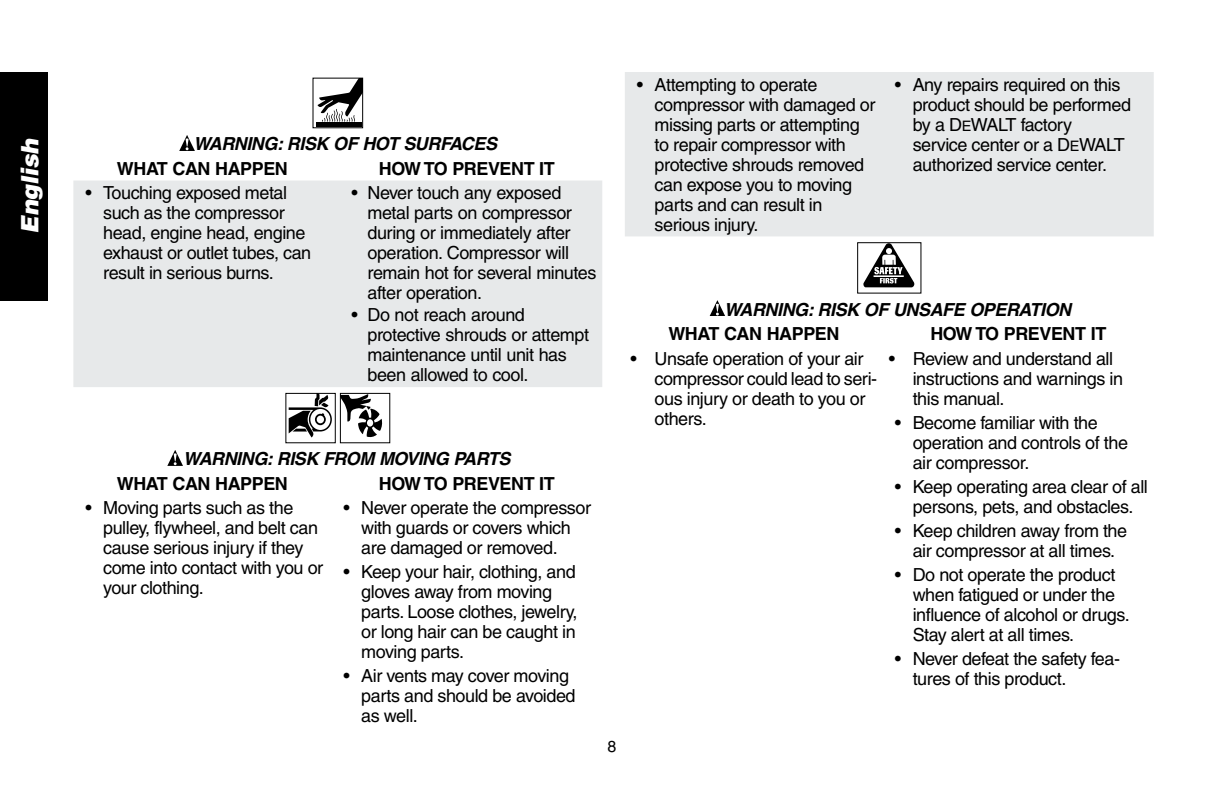
<style>
.page{position:relative;width:1224px;height:792px;background:#fff}
.page>*{position:absolute;margin:0;border:0;box-sizing:border-box;transform-origin:0 0}
.t1{font:italic 900 24px "Helvetica";color:#fff}
.t2{font:18px/20px "Helvetica";letter-spacing:-.025em;color:#000}
.t3{font:italic 700 18px "Helvetica";letter-spacing:-.025em;color:#000}
.t4{font:700 18px "Helvetica";letter-spacing:-.025em;color:#000}
.s1{font-size:14.4px}
</style>
<div class="page">
<div style="left:0;top:72px;width:48px;height:228px;background:#000"></div>
<div style="left:73px;top:181px;width:529px;height:206px;background:#e7e9ea"></div>
<div style="left:316px;top:122px;width:46px;height:5px;background:#000"></div>
<svg style="left:317px;top:80px;width:44px;height:42px"></svg>
<div style="left:313px;top:78px;width:50px;height:50px;border:1px solid #000"></div>
<svg style="left:179px;top:135px;width:16px;height:15px"></svg>
<svg style="left:289px;top:395px;width:43px;height:42px"></svg>
<div style="left:285px;top:393px;width:51px;height:50px;border:1px solid #000"></div>
<svg style="left:342px;top:395px;width:41px;height:43px"></svg>
<div style="left:340px;top:393px;width:50px;height:50px;border:1px solid #000"></div>
<svg style="left:167px;top:450px;width:16px;height:15px"></svg>
<div style="left:625px;top:72px;width:529px;height:164px;background:#e7e9ea"></div>
<svg style="left:863px;top:244px;width:52px;height:43px"></svg>
<div style="left:857px;top:242px;width:64px;height:52px;border:1px solid #000"></div>
<svg style="left:710px;top:301px;width:15px;height:15px"></svg>
<h1 class="t1" style="left:14px;top:234px;width:97px;rotate:-90deg">English</h1>
<p class="t3" style="left:193px;top:133px;width:224px">WARNING: RISK OF HOT SUR</p>
<p class="t3" style="left:440px;top:133px;width:23px">FACES</p>
<p class="t4" style="left:117px;top:157px;width:173px">WHAT CAN HAPPEN</p>
<p class="t4" style="left:379px;top:157px;width:110px">HOW TO PREVE</p>
<p class="t4" style="left:511px;top:157px;width:45px">NT IT</p>
<p class="t2" style="left:103px;top:183px;width:210px;text-indent:-18px">• Touching exposed metal such as the compressor head, engine head, engine exhaust or outlet tubes, can result in serious burns.</p>
<p class="t2" style="left:367px;top:183px;width:231px;text-indent:-16px">• Never touch any exposed metal parts on compressor during or immediately after operation. Compressor will remain hot for several minutes after operation.</p>
<p class="t2" style="left:367px;top:305px;width:223px;text-indent:-16px">• Do not reach around protective shrouds or attempt maintenance until unit has been allowed to cool.</p>
<p class="t3" style="left:183px;top:448px;width:246px">WARNING: RIS K FROM MO VING</p>
<p class="t3" style="left:453px;top:448px;width:23px">PARTS</p>
<p class="t4" style="left:117px;top:473px;width:173px">WHAT CAN HAPPEN</p>
<p class="t4" style="left:379px;top:473px;width:110px">HOW TO PREVE</p>
<p class="t4" style="left:511px;top:473px;width:45px">NT IT</p>
<p class="t2" style="left:103px;top:498px;width:222px;text-indent:-18px">• Moving parts such as the pulley, flywheel, and belt can cause serious injury if they come into contact with you or your clothing.</p>
<p class="t2" style="left:361px;top:498px;width:231px;text-indent:-18px">• Never operate the compressor with guards or covers which are damaged or removed.</p>
<p class="t2" style="left:361px;top:562px;width:218px;text-indent:-18px">• Keep your hair, clothing, and gloves away from moving parts. Loose clothes, jewelry, or long hair can be caught in moving parts.</p>
<p class="t2" style="left:361px;top:666px;width:216px;text-indent:-18px">• Air vents may cover moving parts and should be avoided as well.</p>
<p class="t2" style="left:655px;top:74px;width:222px;text-indent:-18px">• Attempting to operate compressor with damaged or missing parts or attempting to repair compressor with protective shrouds removed can expose you to moving parts and can result in serious injury.</p>
<p class="t2" style="left:913px;top:74px;width:220px;text-indent:-18px">• Any repairs required on this product should be performed by a D<span class="s1">e</span>WALT factory service center or a D<span class="s1">e</span>WALT authorized service center.</p>
<p class="t3" style="left:724px;top:298px;width:195px">WARNING: RIS K OF UNSA</p>
<p class="t3" style="left:942px;top:298px;width:53px">FE OPERATION</p>
<p class="t4" style="left:668px;top:323px;width:173px">WHAT CAN HAPPEN</p>
<p class="t4" style="left:930px;top:323px;width:110px">HOW TO PREVE</p>
<p class="t4" style="left:1063px;top:323px;width:45px">NT IT</p>
<p class="t2" style="left:655px;top:348px;width:223px;text-indent:-24px">• Unsafe op-er-a-tion of your air compressor could lead to se- ri&shy;ous in-ju- ry or death to you or others.</p>
<p class="t2" style="left:913px;top:348px;width:212px;text-indent:-24px">• Review and understand all instructions and warnings in this manual.</p>
<p class="t2" style="left:913px;top:412px;width:217px;text-indent:-18px">• Be-come fa-mil- iar with the op-eration and con-trols of the air compressor.</p>
<p class="t2" style="left:895px;top:476px;width:255px;text-align:center">• Keep operating area clear of all persons, pets, and obstacles.</p>
<p class="t2" style="left:895px;top:520px;width:234px;text-align:center">• Keep chil-dren away from the air compressor at all times.</p>
<p class="t2" style="left:913px;top:564px;width:219px;text-indent:-18px">• Do not operate the product when fatigued or under the influence of alcohol or drugs.<br>Stay alert at all times.</p>
<p class="t2" style="left:913px;top:648px;width:207px;text-indent:-18px">• Never defeat the safety fea&shy;tures of this prod- uct.</p>
</div>
